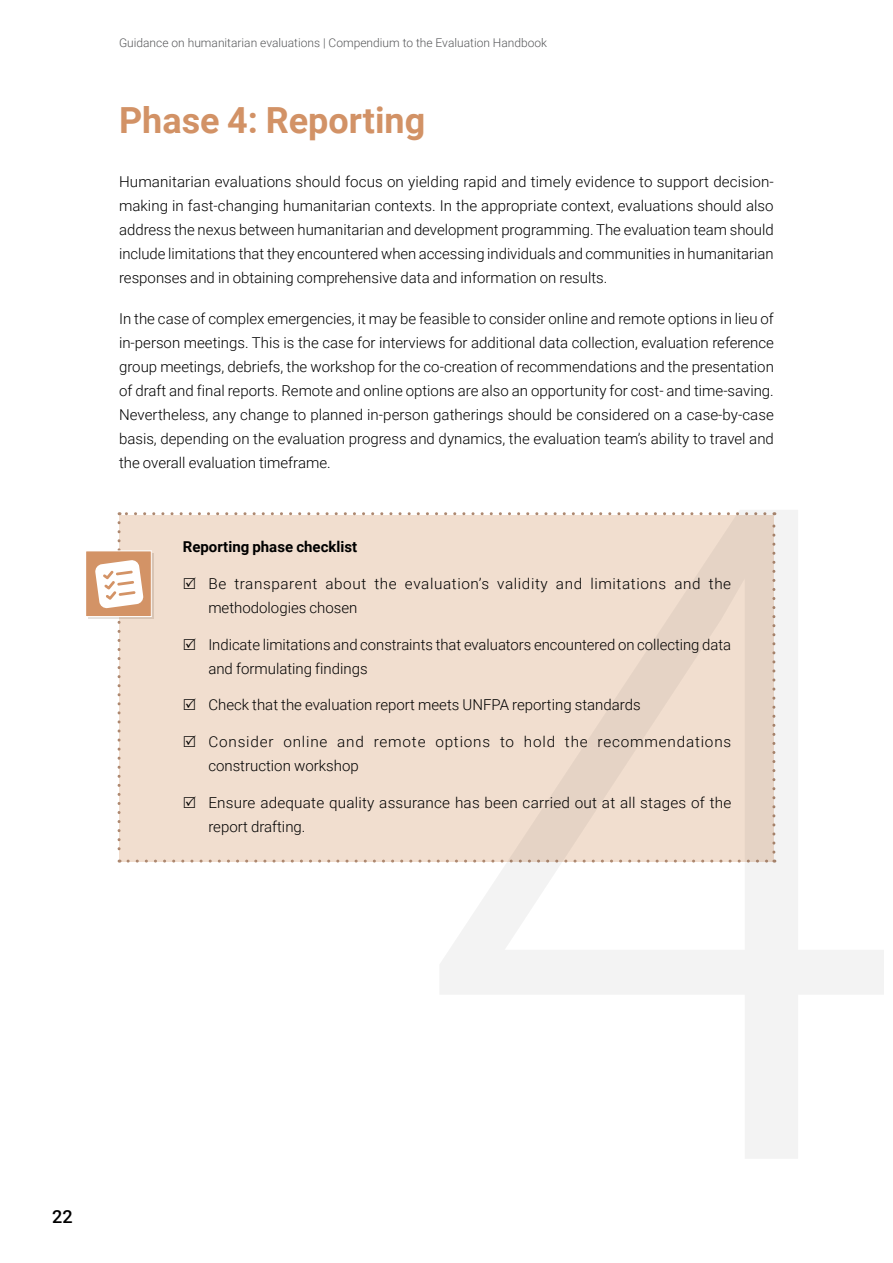
<style>
.page{position:relative;width:893px;height:1263px;background:#fff}
.page>*{position:absolute;margin:0;border:0;box-sizing:border-box;transform-origin:0 0}
.t1{font:700 36px "Roboto";color:#d29266}
.t2{font:500 18px "Roboto";color:#000}
.t3{font:300 15px/24px "Roboto";color:#000;text-align:justify}
.t4{font:300 15px/24px "Roboto";letter-spacing:.04em;color:#000}
.t5{font:300 15px/24px "Roboto";letter-spacing:.05em;color:#000}
.t6{font:700 15px "Roboto";color:#000}
.t7{font:300 12px "Roboto";color:#58595b}
</style>
<div class="page">
<div style="left:86px;top:551px;width:65px;height:65px;background:#d39366"></div>
<div style="left:85px;top:550px;width:67px;height:67px;border:1px solid #fff"></div>
<div style="left:95px;top:512px;width:680px;height:350px;background:#f1decf"></div>
<p class="t7" style="left:119px;top:35px;width:429px">Guidance on humanitarian evaluations | Compendium to the Evaluation Handbook</p>
<h1 class="t1" style="left:119px;top:95px;width:308px">Phase 4: Reporting</h1>
<p class="t3" style="left:119px;top:169px;width:656px">Humanitarian evaluations should focus on yielding rapid and timely evidence to support decision&shy;making in fast-changing humanitarian contexts. In the appropriate context, evaluations should also address the nexus between humanitarian and development programming. The evaluation team should include limitations that they encountered when accessing individuals and communities in humanitarian responses and in obtaining comprehensive data and information on results.</p>
<p class="t3" style="left:119px;top:306px;width:656px">In the case of complex emergencies, it may be feasible to consider online and remote options in lieu of in-person meetings. This is the case for interviews for additional data collection, evaluation reference group meetings, debriefs, the workshop for the co-creation of recommendations and the presentation of draft and final reports. Remote and online options are also an opportunity for cost- and time-saving.<br>Nevertheless, any change to planned in-person gatherings should be considered on a case-by-case basis, depending on the evaluation progress and dynamics, the evaluation team’s ability to travel and the overall evaluation timeframe.</p>
<p class="t6" style="left:183px;top:536px;width:176px">Reporting phase checklist</p>
<p class="t4" style="left:208px;top:571px;width:524px">Be transparent about the evaluation’s validity and limitations and the methodologies chosen</p>
<p class="t3" style="left:208px;top:632px;width:524px">Indicate limitations and constraints that evaluators encountered on collecting data and formulating findings</p>
<p class="t3" style="left:208px;top:692px;width:434px">Check that the evaluation report meets UNFPA reporting standards</p>
<p class="t5" style="left:208px;top:729px;width:524px">Consider online and remote options to hold the recommendations construction workshop</p>
<p class="t3" style="left:208px;top:790px;width:524px">Ensure adequate quality assurance has been carried out at all stages of the report drafting.</p>
<p class="t2" style="left:52px;top:1204px;width:22px">22</p>
</div>
